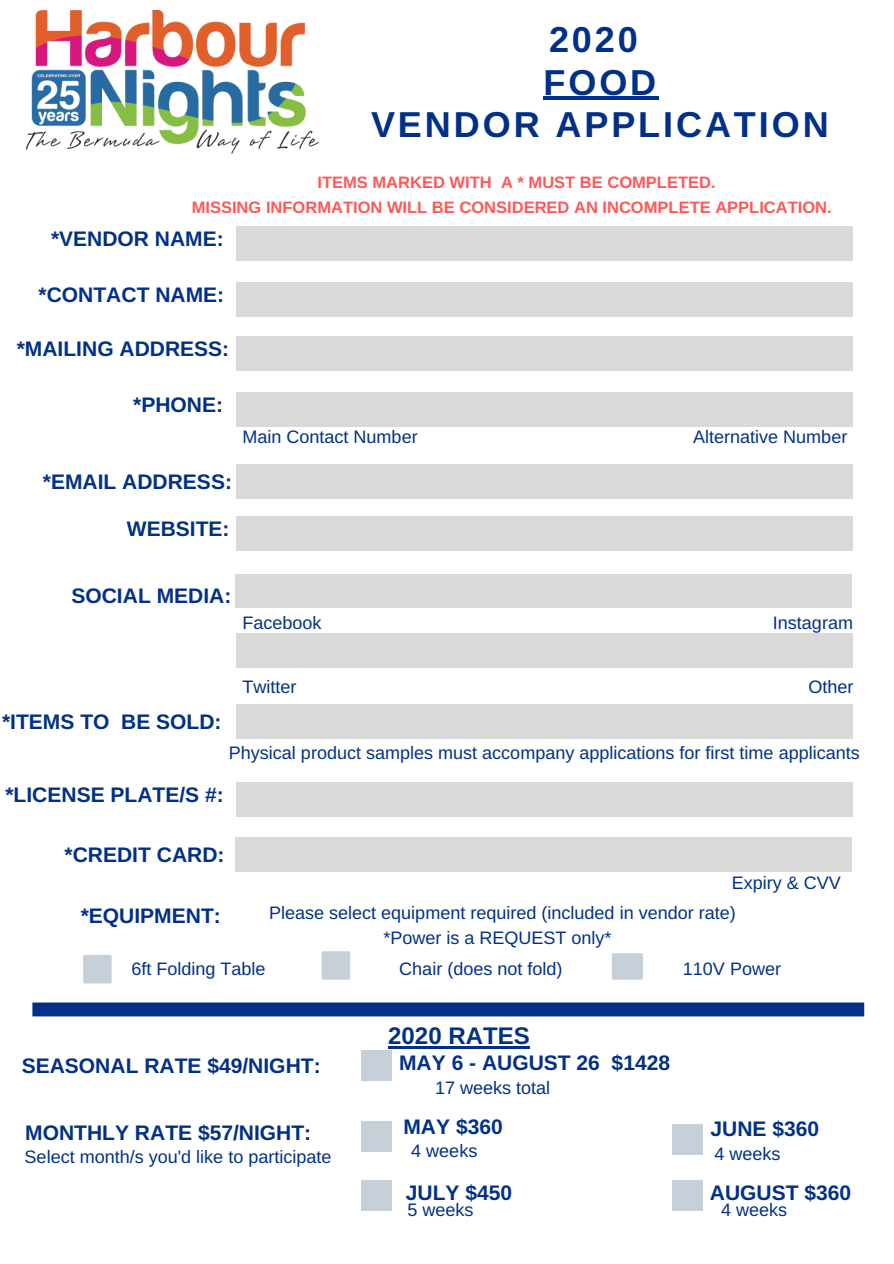
<style>
.page{position:relative;width:894px;height:1264px;background:#fff}
.page>*{position:absolute;margin:0;border:0;box-sizing:border-box;transform-origin:0 0}
.t1{font:700 36px/42.8px "Arimo";letter-spacing:.08em;color:#003087;text-align:center}
.t2{font:700 24px "Arimo";color:#003087}
.t3{font:700 21px "Arimo";color:#003087}
.t4{font:18px/24.8px "Arimo";color:#003087;text-align:center}
.t5{font:700 16.5px/25px "Arimo";color:#ff5757;text-align:center}
</style>
<div class="page">
<hr style="left:543px;top:97px;width:116px;height:3px;background:#003087">
<img style="left:27px;top:11px;width:291px;height:143px">
<div style="left:236px;top:226px;width:616px;height:34px;background:#d9d9d9"></div>
<div style="left:236px;top:283px;width:616px;height:34px;background:#d9d9d9"></div>
<div style="left:236px;top:336px;width:616px;height:34px;background:#d9d9d9"></div>
<div style="left:236px;top:392px;width:616px;height:34px;background:#d9d9d9"></div>
<div style="left:236px;top:464px;width:616px;height:34px;background:#d9d9d9"></div>
<div style="left:236px;top:634px;width:616px;height:33px;background:#d9d9d9"></div>
<div style="left:236px;top:517px;width:616px;height:33px;background:#d9d9d9"></div>
<div style="left:236px;top:782px;width:616px;height:34px;background:#d9d9d9"></div>
<div style="left:236px;top:704px;width:616px;height:34px;background:#d9d9d9"></div>
<div style="left:83px;top:954px;width:29px;height:29px;background:#c7d0d8;border-radius:2px"></div>
<div style="left:611px;top:953px;width:32px;height:26px;background:#c7d0d8;border-radius:2px"></div>
<div style="left:321px;top:951px;width:29px;height:28px;background:#c7d0d8;border-radius:2px"></div>
<hr style="left:388px;top:1046px;width:141px;height:2px;background:#003087">
<svg style="left:32px;top:1002px;width:832px;height:14px;background:#09378b"></svg>
<div style="left:361px;top:1121px;width:30px;height:30px;background:#c7d0d8"></div>
<div style="left:361px;top:1180px;width:30px;height:30px;background:#c7d0d8"></div>
<div style="left:672px;top:1180px;width:30px;height:30px;background:#c7d0d8"></div>
<div style="left:361px;top:1050px;width:30px;height:30px;background:#c7d0d8"></div>
<div style="left:672px;top:1124px;width:30px;height:30px;background:#c7d0d8"></div>
<div style="left:235px;top:574px;width:616px;height:34px;background:#d9d9d9"></div>
<div style="left:235px;top:837px;width:616px;height:34px;background:#d9d9d9"></div>
<h1 class="t1" style="left:371px;top:18px;width:459px">2020<br>FOOD<br>VENDOR APPLICATION</h1>
<p class="t5" style="left:192px;top:170px;width:641px">ITEMS MARKED WITH A * MUST BE COMPLETED.<br>MISSING INFORMATION WILL BE CONSIDERED AN INCOMPLETE APPLICATION.</p>
<p class="t3" style="left:51px;top:227px;width:174px">*VENDOR NAME:</p>
<p class="t3" style="left:39px;top:283px;width:187px">*CONTACT NAME:</p>
<p class="t3" style="left:17px;top:337px;width:214px">*MAILING ADDRESS:</p>
<p class="t3" style="left:133px;top:393px;width:91px">*PHONE:</p>
<p class="t3" style="left:43px;top:470px;width:191px">*EMAIL ADDRESS:</p>
<p class="t3" style="left:127px;top:517px;width:104px">WEBSITE:</p>
<p class="t4" style="left:242px;top:425px;width:177px">Main Contact Number</p>
<p class="t4" style="left:693px;top:424px;width:156px">Alternative Number</p>
<p class="t3" style="left:71px;top:584px;width:161px">SOCIAL MEDIA:</p>
<p class="t4" style="left:242px;top:610px;width:81px">Facebook</p>
<p class="t4" style="left:772px;top:610px;width:82px">Instagram</p>
<p class="t3" style="left:2px;top:709px;width:221px">*ITEMS TO BE SOLD:</p>
<p class="t4" style="left:242px;top:674px;width:55px">Twitter</p>
<p class="t4" style="left:808px;top:674px;width:47px">Other</p>
<p class="t4" style="left:229px;top:740px;width:632px">Physical product samples must accompany applications for first time applicants</p>
<p class="t3" style="left:5px;top:783px;width:220px">*LICENSE PLATE/S #:</p>
<p class="t3" style="left:65px;top:842px;width:161px">*CREDIT CARD:</p>
<p class="t4" style="left:731px;top:870px;width:111px">Expiry &amp; CVV</p>
<p class="t3" style="left:81px;top:903px;width:142px">*EQUIPMENT:</p>
<p class="t4" style="left:269px;top:900px;width:468px">Please select equipment required (included in vendor rate) *Power is a REQUEST only*</p>
<p class="t4" style="left:131px;top:956px;width:136px">6ft Folding Table</p>
<p class="t4" style="left:399px;top:956px;width:165px">Chair (does not fold)</p>
<p class="t4" style="left:682px;top:956px;width:100px">110V Power</p>
<h2 class="t2" style="left:388px;top:1022px;width:143px">2020 RATES</h2>
<p class="t3" style="left:22px;top:1053px;width:300px">SEASONAL RATE $49/NIGHT:</p>
<p class="t3" style="left:399px;top:1050px;width:272px">MAY 6 - AUGUST 26 $1428</p>
<p class="t4" style="left:435px;top:1075px;width:117px">17 weeks total</p>
<p class="t3" style="left:25px;top:1120px;width:287px">MONTHLY RATE $57/NIGHT:</p>
<p class="t3" style="left:403px;top:1115px;width:101px">MAY $360</p>
<p class="t3" style="left:710px;top:1117px;width:110px">JUNE $360</p>
<p class="t4" style="left:25px;top:1144px;width:308px">Select month/s you'd like to participate</p>
<p class="t4" style="left:411px;top:1138px;width:68px">4 weeks</p>
<p class="t4" style="left:714px;top:1141px;width:68px">4 weeks</p>
<p class="t3" style="left:406px;top:1181px;width:108px">JULY $450</p>
<p class="t3" style="left:709px;top:1181px;width:143px">AUGUST $360</p>
<p class="t4" style="left:407px;top:1197px;width:68px">5 weeks</p>
<p class="t4" style="left:721px;top:1197px;width:68px">4 weeks</p>
</div>
